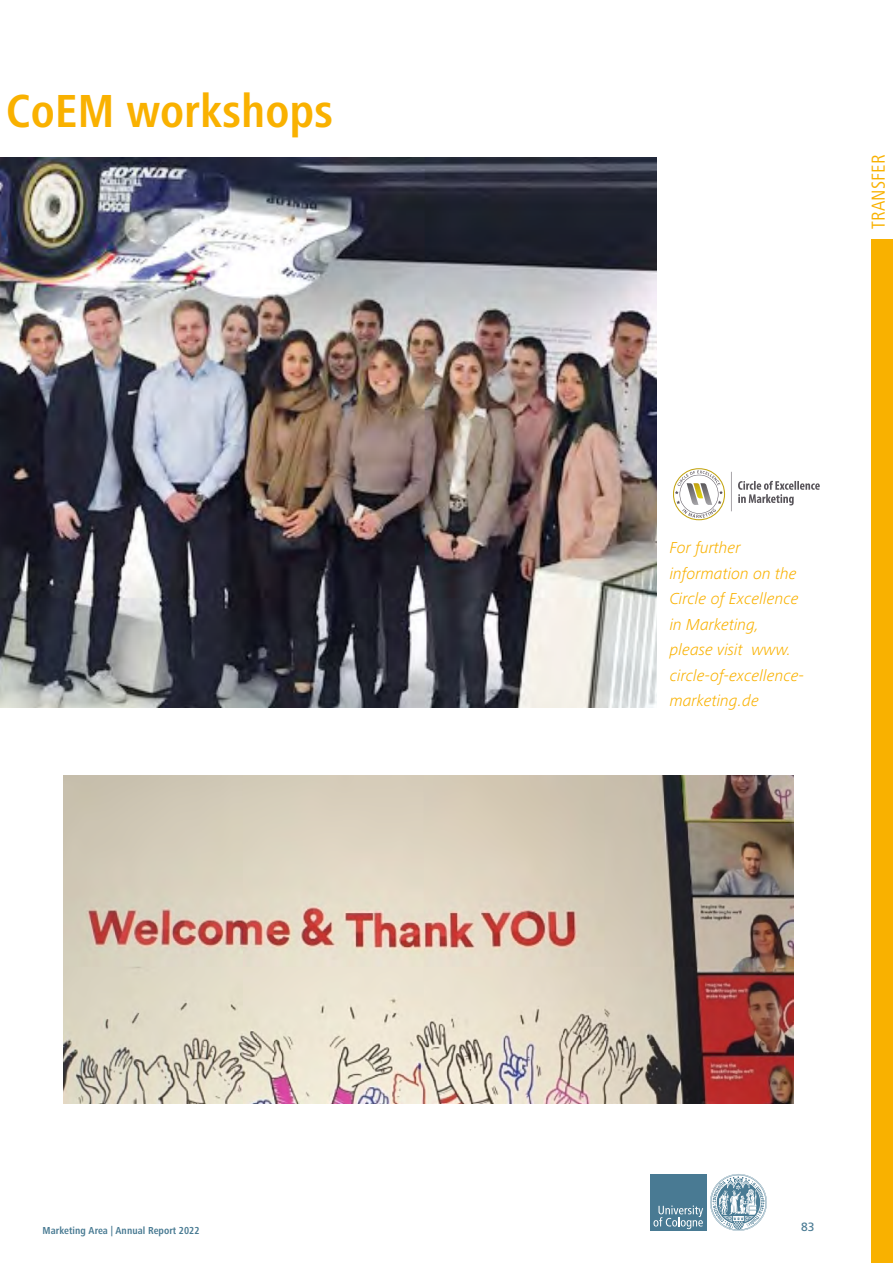
<style>
.page{position:relative;width:893px;height:1263px;background:#fff}
.page>*{position:absolute;margin:0;border:0;box-sizing:border-box;transform-origin:0 0}
.t1{font:700 condensed 48px "Frutiger Next";color:#f9b100}
.t2{font:condensed 19.5px "Frutiger Next";letter-spacing:.005em;color:#f9b100}
.t3{font:italic 300 16.5px/25.5px "Frutiger Next";color:#f9b100}
.t4{font:12px "Frutiger LT Std";color:#497a93}
.t5{font:700 condensed 10.5px "Frutiger Next";letter-spacing:.005em;color:#487a92}
</style>
<div class="page">
<div style="left:650px;top:1174px;width:57px;height:57px;background:#497a93"></div>
<svg style="left:710px;top:1174px;width:57px;height:57px"></svg>
<svg style="left:653px;top:1205px;width:50px;height:24px"></svg>
<div style="left:872px;top:239px;width:21px;height:1024px;background:#f9b100"></div>
<svg style="left:738px;top:481px;width:82px;height:24px"></svg>
<svg style="left:731px;top:472px;width:1px;height:39px"></svg>
<svg style="left:673px;top:468px;width:52px;height:52px"></svg>
<img style="left:64px;top:775px;width:730px;height:328px">
<img style="left:0;top:158px;width:657px;height:549px">
<h1 class="t1" style="left:6px;top:83px;width:329px">CoEM workshops</h1>
<p class="t2" style="left:867px;top:229px;width:75px;rotate:-90deg">TRANSFER</p>
<p class="t3" style="left:670px;top:535px;width:136px">For further information on the<br>Circle of Excellence in Marketing, please visit www. circle-of-excellence&shy;marketing.de</p>
<p class="t5" style="left:43px;top:1224px;width:158px">Marketing Area | Annual Report 2022</p>
<p class="t4" style="left:801px;top:1220px;width:15px">83</p>
</div>
